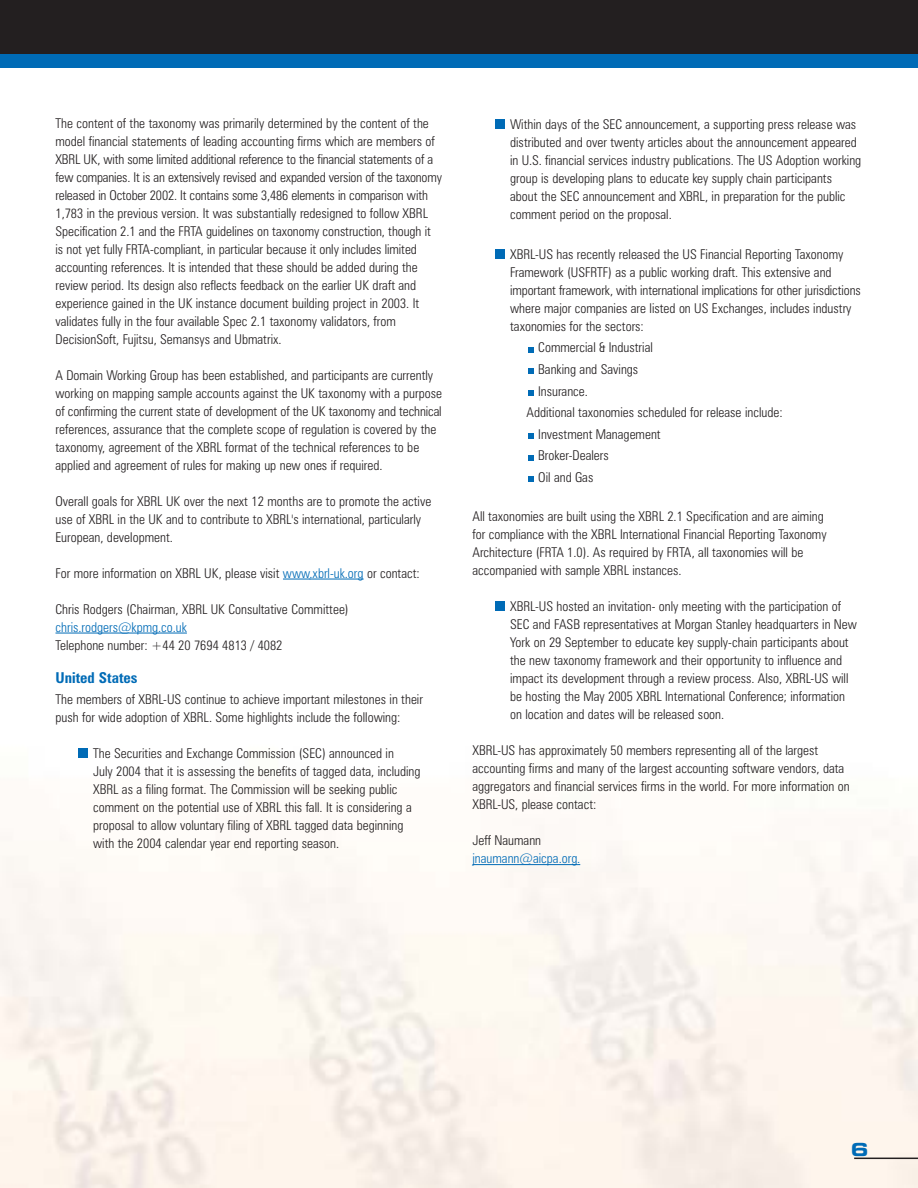
<style>
.page{position:relative;width:918px;height:1188px;background:#fff}
.page>*{position:absolute;margin:0;border:0;box-sizing:border-box;transform-origin:0 0}
.t1{font:18px "Eurostile Bold Extended Two";color:#006bb6}
.t2{font:700 condensed 15px "Zurich BT";color:#006bb6}
.t3{font:300 condensed 13.5px/18px "Zurich BT";color:#231f20}
.t4{font:300 condensed 13.5px "Zurich BT";color:#006bb6}
.s1{color:#006bb6}
</style>
<div class="page">
<img style="left:0;top:347px;width:918px;height:840px">
<div style="left:0;top:0;width:918px;height:54px;background:#231f20"></div>
<div style="left:0;top:54px;width:918px;height:14px;background:#006bb6"></div>
<svg style="left:283px;top:579px;width:27px;height:1px"></svg>
<hr style="left:310px;top:579px;width:54px;height:1px;background:#006bb6">
<hr style="left:56px;top:633px;width:102px;height:1px;background:#006bb6">
<svg style="left:158px;top:633px;width:29px;height:1px"></svg>
<hr style="left:472px;top:864px;width:105px;height:1px;background:#006bb6">
<div style="left:496px;top:602px;width:9px;height:9px;background:#006bb6"></div>
<svg style="left:528px;top:476px;width:5px;height:6px"></svg>
<svg style="left:528px;top:455px;width:5px;height:5px"></svg>
<svg style="left:528px;top:433px;width:5px;height:6px"></svg>
<svg style="left:528px;top:390px;width:5px;height:6px"></svg>
<svg style="left:528px;top:369px;width:5px;height:5px"></svg>
<svg style="left:528px;top:347px;width:5px;height:5px"></svg>
<div style="left:496px;top:249px;width:9px;height:10px;background:#006bb6"></div>
<div style="left:496px;top:120px;width:9px;height:9px;background:#006bb6"></div>
<div style="left:79px;top:748px;width:9px;height:10px;background:#006bb6"></div>
<hr style="left:854px;top:1158px;width:64px;height:1px;background:#231f20">
<p class="t3" style="left:56px;top:115px;width:388px">The content of the taxonomy was primarily determined by the content of the model financial statements of leading accounting firms which are members of XBRL UK, with some limited additional reference to the financial statements of a few companies. It is an extensively revised and expanded version of the taxonomy released in October 2002. It contains some 3,486 elements in comparison with 1,783 in the previous version. It was substantially redesigned to follow XBRL Specification 2.1 and the FRTA guidelines on taxonomy construction, though it is not yet fully FRTA-compliant, in particular because it only includes limited accounting references. It is intended that these should be added during the review period. Its design also reflects feedback on the earlier UK draft and experience gained in the UK instance document building project in 2003. It validates fully in the four available Spec 2.1 taxonomy validators, from DecisionSoft, Fujitsu, Semansys and Ubmatrix.</p>
<p class="t3" style="left:56px;top:367px;width:388px">A Domain Working Group has been established, and participants are currently working on mapping sample accounts against the UK taxonomy with a purpose of confirming the current state of development of the UK taxonomy and technical references, assurance that the complete scope of regulation is covered by the taxonomy, agreement of the XBRL format of the technical references to be applied and agreement of rules for making up new ones if required.</p>
<p class="t3" style="left:56px;top:493px;width:377px">Overall goals for XBRL UK over the next 12 months are to promote the active use of XBRL in the UK and to contribute to XBRL's international, particularly<br>European, development.</p>
<p class="t3" style="left:56px;top:565px;width:366px">For more information on XBRL UK, please visit <span class="s1">www.xbrl-uk.org</span> or contact:</p>
<p class="t3" style="left:56px;top:601px;width:295px">Chris Rodgers (Chairman, XBRL UK Consultative Committee)</p>
<p class="t4" style="left:56px;top:622px;width:133px">chris.rodgers@kpmg.co.uk</p>
<p class="t3" style="left:56px;top:637px;width:229px">Telephone number: +44 20 7694 4813 / 4082</p>
<p class="t2" style="left:56px;top:672px;width:84px">United States</p>
<p class="t3" style="left:56px;top:691px;width:369px">The members of XBRL-US continue to achieve important milestones in their push for wide adoption of XBRL. Some highlights include the following:</p>
<p class="t3" style="left:93px;top:745px;width:329px">The Securities and Exchange Commission (SEC) announced in<br>July 2004 that it is assessing the benefits of tagged data, including XBRL as a filing format. The Commission will be seeking public comment on the potential use of XBRL this fall. It is considering a proposal to allow voluntary filing of XBRL tagged data beginning with the 2004 calendar year end reporting season.</p>
<p class="t3" style="left:510px;top:117px;width:353px">Within days of the SEC announcement, a supporting press release was distributed and over twenty articles about the announcement appeared in U.S. financial services industry publications. The US Adoption working group is developing plans to educate key supply chain participants about the SEC announcement and XBRL, in preparation for the public comment period on the proposal.</p>
<p class="t3" style="left:510px;top:246px;width:352px">XBRL-US has recently released the US Financial Reporting Taxonomy Framework (USFRTF) as a public working draft. This extensive and important framework, with international implications for other jurisdictions where major companies are listed on US Exchanges, includes industry taxonomies for the sectors:</p>
<p class="t3" style="left:538px;top:340px;width:116px">Commercial &amp; Industrial</p>
<p class="t3" style="left:538px;top:361px;width:101px">Banking and Savings</p>
<p class="t3" style="left:538px;top:383px;width:51px">Insurance.</p>
<p class="t3" style="left:527px;top:404px;width:258px">Additional taxonomies scheduled for release include:</p>
<p class="t3" style="left:538px;top:426px;width:124px">Investment Management</p>
<p class="t3" style="left:538px;top:448px;width:72px">Broker-Dealers</p>
<p class="t3" style="left:538px;top:469px;width:57px">Oil and Gas</p>
<p class="t3" style="left:473px;top:509px;width:356px">All taxonomies are built using the XBRL 2.1 Specification and are aiming for compliance with the XBRL International Financial Reporting Taxonomy Architecture (FRTA 1.0). As required by FRTA, all taxonomies will be accompanied with sample XBRL instances.</p>
<p class="t3" style="left:510px;top:599px;width:348px">XBRL-US hosted an invitation- only meeting with the participation of SEC and FASB representatives at Morgan Stanley headquarters in New York on 29 September to educate key supply-chain participants about the new taxonomy framework and their opportunity to influence and impact its development through a review process. Also, XBRL-US will be hosting the May 2005 XBRL International Conference; information on location and dates will be released soon.</p>
<p class="t3" style="left:473px;top:743px;width:379px">XBRL-US has approximately 50 members representing all of the largest accounting firms and many of the largest accounting software vendors, data aggregators and financial services firms in the world. For more information on XBRL-US, please contact:</p>
<p class="t3" style="left:473px;top:833px;width:70px">Jeff Naumann</p>
<p class="t4" style="left:473px;top:854px;width:109px">jnaumann@aicpa.org.</p>
<h1 class="t1" style="left:851px;top:1143px;width:19px">6</h1>
</div>
